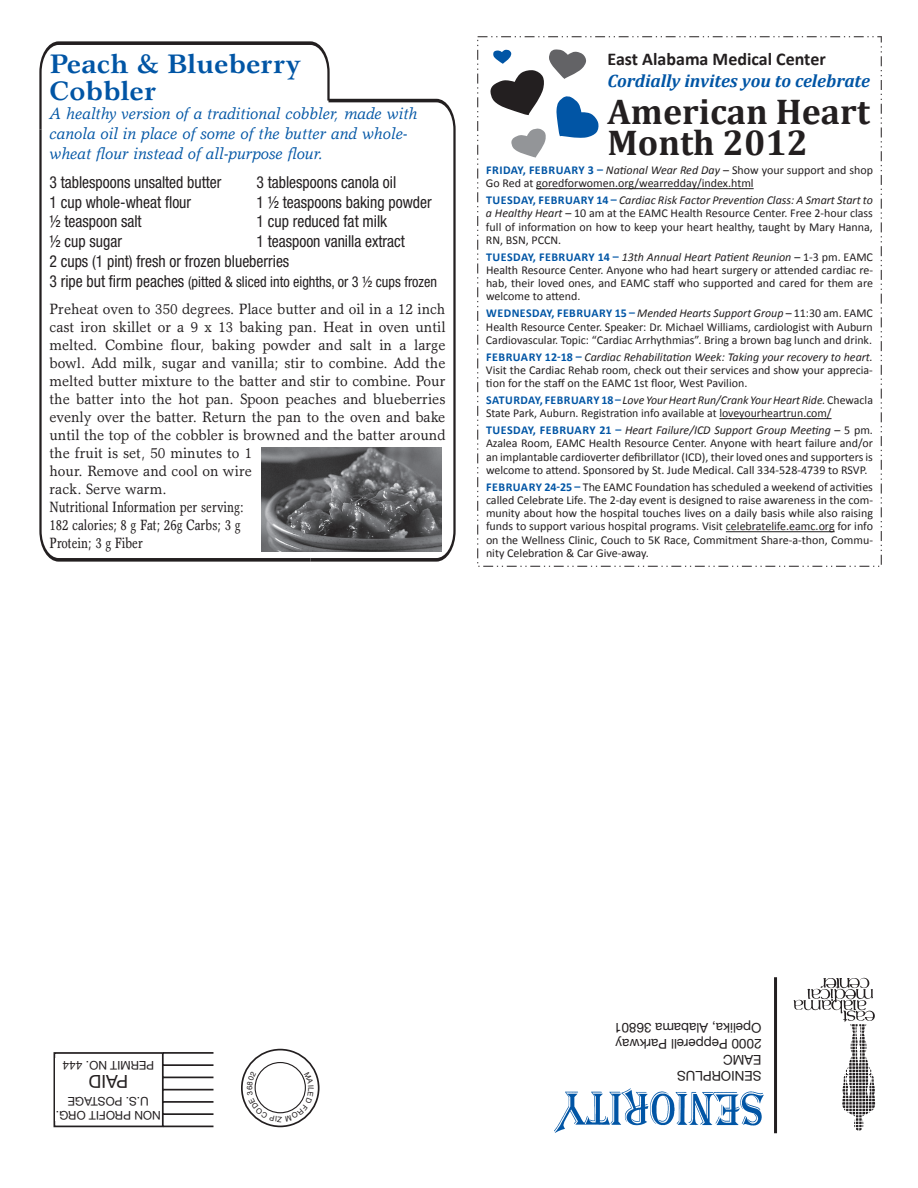
<style>
.page{position:relative;width:918px;height:1188px;background:#fff}
.page>*{position:absolute;margin:0;border:0;box-sizing:border-box;transform-origin:0 0}
.t1{font:700 36px/31.5px "Cambria";color:#231f20}
.t2{font:700 27px/27px "Garth Graphic";color:#0155a5}
.t3{font:18.75px "Helvetica";color:#231f20}
.t4{font:italic 700 18px "Cambria";letter-spacing:-.005em;color:#0155a5}
.t5{font:700 18px "Calibri";color:#231f20}
.t6{font:18px "Helvetica Neue";color:#231f20}
.t7{font:condensed 16.5px/19.8px "Helvetica Neue";color:#231f20;scale:.95 1}
.t8{font:italic 16.5px/19.8px "Garth Graphic";color:#0155a5}
.t9{font:15px/18px "Garth Graphic";color:#231f20;scale:.95 1}
.t10{font:condensed 15px/18px "Garth Graphic";color:#231f20}
.t11{font:condensed 15px "Helvetica Neue";color:#231f20;scale:.95 1}
.t12{font:13.5px/16.2px "Helvetica Neue";color:#231f20}
.t13{font:13.5px "Helvetica";color:#231f20}
.t14{font:12px/13.2px "Calibri";color:#231f20;text-align:justify}
.t15{font:12px/14.4px "Helvetica Neue";color:#231f20}
.t16{font:11.1px/13.2px "Helvetica";color:#231f20}
.s1{font-size:16.5px}
.s2{font-weight:700;color:#0155a5}
.s3{font-style:italic}
.s4{font-family:"Helvetica Neue";font-size:12px}
.s5{font-family:"Helvetica"}
.s6{font-family:"Helvetica Neue"}
</style>
<div class="page">
<img style="left:554px;top:1088px;width:210px;height:45px">
<img style="left:793px;top:977px;width:83px;height:154px">
<hr style="left:774px;top:977px;width:3px;height:156px;background:#231f20">
<svg style="left:53px;top:1052px;width:161px;height:76px"></svg>
<div style="left:58px;top:1057px;width:101px;height:66px;background:#fff"></div>
<div style="left:56px;top:1058px;width:105px;height:63px;background:#fff"></div>
<svg style="left:477px;top:36px;width:405px;height:531px"></svg>
<hr style="left:536px;top:188px;width:218px;height:1px;background:#231f20">
<hr style="left:719px;top:418px;width:113px;height:1px;background:#231f20">
<hr style="left:726px;top:531px;width:109px;height:1px;background:#231f20">
<svg style="left:313px;top:98px;width:143px;height:464px"></svg>
<svg style="left:39px;top:41px;width:292px;height:92px"></svg>
<svg style="left:39px;top:126px;width:274px;height:436px"></svg>
<img style="left:261px;top:448px;width:180px;height:103px">
<svg style="left:241px;top:1049px;width:79px;height:78px"></svg>
<h2 class="t2" style="left:50px;top:50px;width:254px">Peach &amp; Blueberry<br>Cobbler</h2>
<h3 class="t8" style="left:50px;top:104px;width:369px">A healthy version of a traditional cobbler, made with canola oil in place of some of the butter and whole&shy;wheat flour instead of all-purpose flour.</h3>
<h3 class="t7" style="left:50px;top:172px;width:183px">3 tablespoons unsalted butter</h3>
<h3 class="t7" style="left:257px;top:172px;width:149px">3 tablespoons canola oil</h3>
<h3 class="t7" style="left:50px;top:192px;width:151px">1 cup whole-wheat flour</h3>
<h3 class="t7" style="left:257px;top:192px;width:186px">1 ½ teaspoons baking powder</h3>
<h3 class="t7" style="left:50px;top:212px;width:99px">½ teaspoon salt</h3>
<h3 class="t7" style="left:257px;top:212px;width:139px">1 cup reduced fat milk</h3>
<h3 class="t7" style="left:50px;top:231px;width:78px">½ cup sugar</h3>
<h3 class="t7" style="left:50px;top:231px;width:376px;text-indent:207px">1 teaspoon vanilla extract<br>2 cups (1 pint) fresh or frozen blueberries</h3>
<p class="t11" style="left:50px;top:273px;width:409px"><span class="s1">3 ripe but firm peaches</span> (pitted &amp; sliced into eighths, or 3 ½ cups frozen</p>
<p class="t9" style="left:50px;top:299px;width:418px">Preheat oven to 350 degrees. Place butter and oil in a 12 inch cast iron skillet or a 9 x 13 baking pan. Heat in oven until melted. Combine flour, baking powder and salt in a large bowl. Add milk, sugar and vanilla; stir to combine. Add the melted butter mixture to the batter and stir to combine. Pour the batter into the hot pan. Spoon peaches and blueberries evenly over the batter. Return the pan to the oven and bake until the top of the cobbler is browned and the batter around the fruit is set, 50 minutes to 1<br>hour. Remove and cool on wire<br>rack. Serve warm.</p>
<p class="t10" style="left:50px;top:498px;width:196px">Nutritional Information per serving:<br>182 calories; 8 g Fat; 26g Carbs; 3 g<br>Protein; 3 g Fiber</p>
<h3 class="t5" style="left:608px;top:48px;width:220px">EAST ALABAMA MEDICAL CENTER</h3>
<h3 class="t4" style="left:608px;top:70px;width:264px">Cordially invites you to celebrate</h3>
<h1 class="t1" style="left:608px;top:95px;width:264px">American Heart<br>Month 2012</h1>
<p class="t14" style="left:486px;top:163px;width:388px"><span class="s2">FRIDAY, FEBRUARY 3 –</span> <span class="s3">National Wear Red Day</span> – Show your support and shop<br>Go Red at goredforwomen.org/wearredday/index.html</p>
<p class="t14" style="left:486px;top:193px;width:388px"><span class="s2">TUESDAY, FEBRUARY 14 –</span> <span class="s3">Cardiac Risk Factor Prevention Class: A Smart Start to a Healthy Heart</span> – 10 am at the EAMC Health Resource Center. Free 2-hour class full of information on how to keep your heart healthy, taught by Mary Hanna, RN, BSN, PCCN.</p>
<p class="t14" style="left:486px;top:250px;width:389px"><span class="s2">TUESDAY, FEBRUARY 14 –</span> <span class="s3">13th Annual Heart Patient Reunion</span> – 1-3 pm. EAMC Health Resource Center. Anyone who had heart surgery or attended cardiac re&shy;hab, their loved ones, and EAMC staff who supported and cared for them are welcome to attend.</p>
<p class="t14" style="left:486px;top:306px;width:388px"><span class="s2">WEDNESDAY, FEBRUARY 15 –</span> <span class="s3">Mended Hearts Support Group</span> – 11:30 am. EAMC Health Resource Center. Speaker: Dr. Michael Williams, cardiologist with Auburn Cardiovascular. Topic: “Cardiac Arrhythmias”. Bring a brown bag lunch and drink.</p>
<p class="t14" style="left:486px;top:350px;width:389px"><span class="s2">FEBRUARY 12-18 –</span> <span class="s3">Cardiac Rehabilitation Week: Taking your recovery to heart.<br></span>Visit the Cardiac Rehab room, check out their services and show your apprecia&shy;tion for the staff on the EAMC 1st floor, West Pavilion.</p>
<p class="t14" style="left:486px;top:393px;width:388px"><span class="s2">SATURDAY, FEBRUARY 18 –</span> <span class="s3">Love Your Heart Run/Crank Your Heart Ride.</span> Chewacla<br>State Park, Auburn. Registration info available at loveyourheartrun.com/</p>
<p class="t14" style="left:486px;top:423px;width:388px"><span class="s2">TUESDAY, FEBRUARY 21 –</span> <span class="s3">Heart Failure/ICD Support Group Meeting</span> – 5 pm.<br>Azalea Room, EAMC Health Resource Center. Anyone with heart failure and/or an implantable cardioverter defibrillator (ICD), their loved ones and supporters is welcome to attend. Sponsored by St. Jude Medical. Call 334-528-4739 to RSVP.</p>
<p class="t14" style="left:486px;top:480px;width:389px"><span class="s2">FEBRUARY 24-25 –</span> The EAMC Foundation has scheduled a weekend of activities called Celebrate Life. The 2-day event is designed to raise awareness in the com&shy;munity about how the hospital touches lives on a daily basis while also raising funds to support various hospital programs. Visit celebratelife.eamc.org for info on the Wellness Clinic, Couch to 5K Race, Commitment Share-a-thon, Commu&shy;nity Celebration &amp; Car Give-away.</p>
<p class="t15" style="left:89px;top:1073px;width:28px;rotate:-180deg">. 444</p>
<p class="t15" style="left:107px;top:1073px;width:10px;rotate:-180deg">no</p>
<p class="t15" style="left:154px;top:1073px;width:40px;rotate:-180deg">per mit</p>
<p class="t16" style="left:152px;top:1073px;width:88px;rotate:-180deg">PERMIT NO. 444</p>
<p class="t15" style="left:98px;top:1123px;width:43px;text-indent:-63px;rotate:-180deg">NON PROFIT ORG. at ge</p>
<h3 class="t6" style="left:128px;top:1093px;width:41px;rotate:-180deg">ap di</h3>
<h3 class="t3" style="left:130px;top:1097px;width:44px;rotate:-180deg">PAID</h3>
<p class="t16" style="left:106px;top:1122px;width:47px;text-indent:-51px;rotate:-180deg">NONPROFIT ORG. <span class="s4">s</span> AGE</p>
<p class="t15" style="left:149px;top:1109px;width:36px;rotate:-180deg">u.s. po</p>
<p class="t16" style="left:146px;top:1109px;width:53px;rotate:-180deg">U.S.POST</p>
<p class="t12" style="left:762px;top:1052px;width:149px;rotate:-180deg">2000 Pepperell Parkway<br>Opelika, Alabama 36801</p>
<p class="t12" style="left:762px;top:1068px;width:40px;rotate:-180deg">EAM<span class="s5">AM</span>C</p>
<p class="t13" style="left:761px;top:1084px;width:76px;rotate:-180deg">55PLUS<span class="s6">PLUS</span></p>
<p class="t12" style="left:762px;top:1085px;width:26px;rotate:-180deg">senior</p>
</div>
